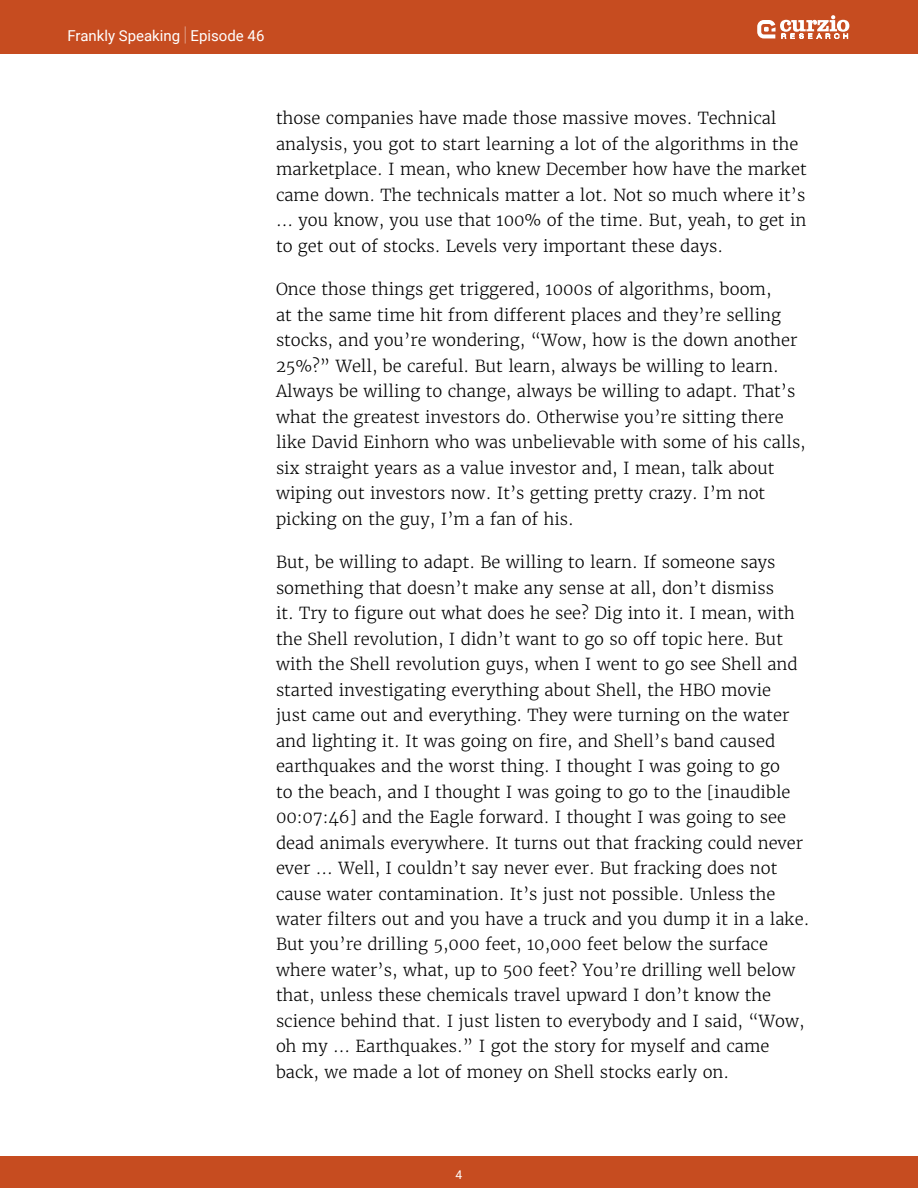
<style>
.page{position:relative;width:918px;height:1188px;background:#fff}
.page>*{position:absolute;margin:0;border:0;box-sizing:border-box;transform-origin:0 0}
.t1{font:300 16.5px/25.5px "Merriweather";color:#000}
.t2{font:15px "Roboto";color:#fff}
.t3{font:12px "Roboto";color:#fff}
.s1{font-weight:100;font-size:20.25px}
</style>
<div class="page">
<div style="left:0;top:1156px;width:918px;height:32px;background:#c64c20"></div>
<div style="left:0;top:0;width:918px;height:54px;background:#c64c20"></div>
<svg style="left:757px;top:15px;width:92px;height:24px"></svg>
<p class="t2" style="left:68px;top:25px;width:198px">Frankly Speaking <span class="s1">|</span> Episode 46</p>
<p class="t1" style="left:276px;top:106px;width:532px">those companies have made those massive moves. Technical analysis, you got to start learning a lot of the algorithms in the marketplace. I mean, who knew December how have the market came down. The technicals matter a lot. Not so much where it’s ... you know, you use that 100% of the time. But, yeah, to get in to get out of stocks. Levels very important these days.</p>
<p class="t1" style="left:276px;top:277px;width:531px">Once those things get triggered, 1000s of algorithms, boom,<br>at the same time hit from different places and they’re selling stocks, and you’re wondering, “Wow, how is the down another 25%?” Well, be careful. But learn, always be willing to learn.<br>Always be willing to change, always be willing to adapt. That’s what the greatest investors do. Otherwise you’re sitting there like David Einhorn who was unbelievable with some of his calls, six straight years as a value investor and, I mean, talk about wiping out investors now. It’s getting pretty crazy. I’m not picking on the guy, I’m a fan of his.</p>
<p class="t1" style="left:276px;top:550px;width:535px">But, be willing to adapt. Be willing to learn. If someone says something that doesn’t make any sense at all, don’t dismiss<br>it. Try to figure out what does he see? Dig into it. I mean, with the Shell revolution, I didn’t want to go so off topic here. But with the Shell revolution guys, when I went to go see Shell and started investigating everything about Shell, the HBO movie<br>just came out and everything. They were turning on the water and lighting it. It was going on fire, and Shell’s band caused earthquakes and the worst thing. I thought I was going to go<br>to the beach, and I thought I was going to go to the [inaudible 00:07:46] and the Eagle forward. I thought I was going to see dead animals everywhere. It turns out that fracking could never ever ... Well, I couldn’t say never ever. But fracking does not cause water contamination. It’s just not possible. Unless the water filters out and you have a truck and you dump it in a lake.<br>But you’re drilling 5,000 feet, 10,000 feet below the surface where water’s, what, up to 500 feet? You’re drilling well below that, unless these chemicals travel upward I don’t know the science behind that. I just listen to everybody and I said, “Wow, oh my ... Earthquakes.” I got the story for myself and came back, we made a lot of money on Shell stocks early on.</p>
<p class="t3" style="left:456px;top:1166px;width:8px">4</p>
</div>
